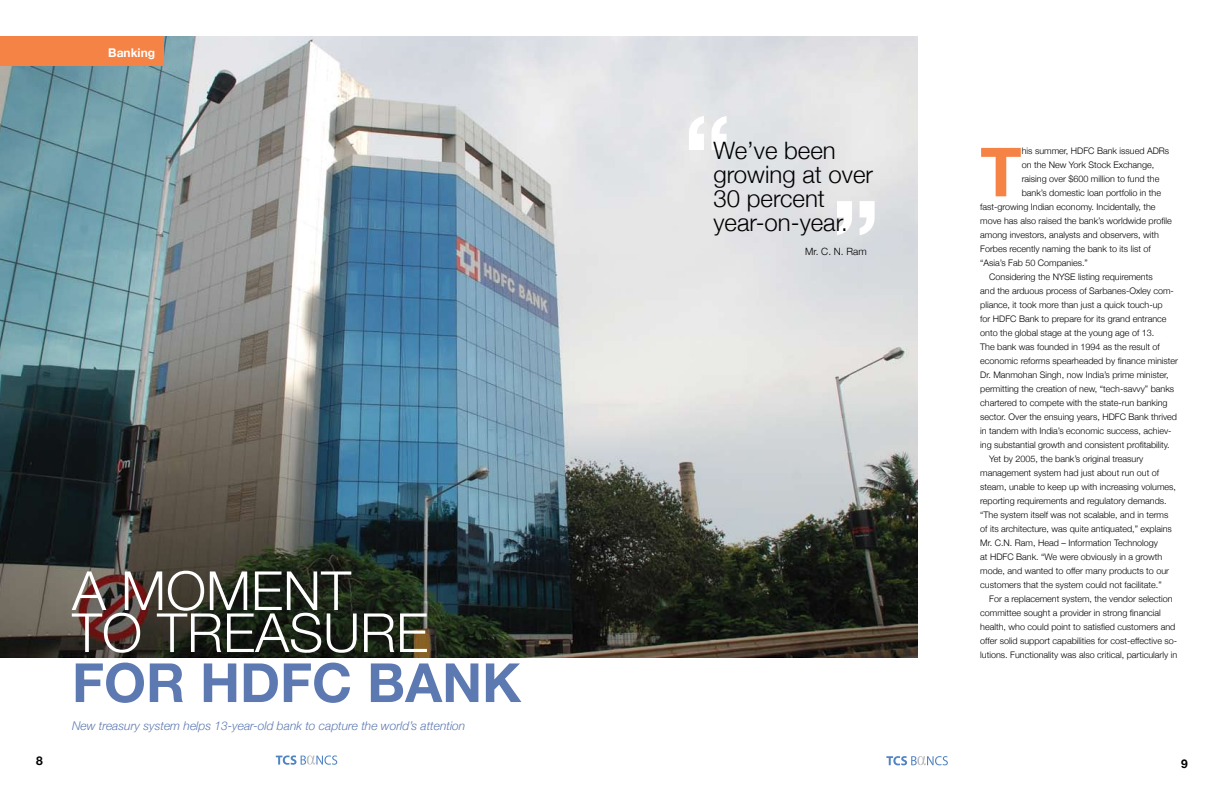
<style>
.page{position:relative;width:1224px;height:792px;background:#fff}
.page>*{position:absolute;margin:0;border:0;box-sizing:border-box;transform-origin:0 0}
.t1{font:700 106px "Helvetica Neue";color:#fff}
.t2{font:700 67.8px "Helvetica Neue";color:#f58345}
.t3{font:300 54px/42px "Helvetica Neue";color:#fff}
.t4{font:700 54px "Helvetica Neue";color:#5c79b2}
.t5{font:300 24px/24px "Helvetica Neue";color:#000}
.t6{font:italic 300 12px "Helvetica Neue";color:#5c79b2}
.t7{font:700 12px "Helvetica Neue";color:#fff}
.t8{font:700 12px "Helvetica Neue";color:#000}
.t9{font:300 10px "Helvetica Neue";color:#000}
.t10{font:300 9px "Helvetica Neue";color:#000}
</style>
<div class="page">
<svg style="left:276px;top:755px;width:61px;height:10px"></svg>
<svg style="left:886px;top:756px;width:62px;height:9px"></svg>
<img style="left:0;top:36px;width:918px;height:622px">
<div style="left:0;top:36px;width:164px;height:30px;background:#f58345"></div>
<h3 class="t7" style="left:108px;top:45px;width:48px">BANKING</h3>
<h3 class="t3" style="left:72px;top:569px;width:358px">a moment to treasure</h3>
<h3 class="t4" style="left:72px;top:649px;width:451px">FOR HDFC BANK</h3>
<h3 class="t6" style="left:72px;top:719px;width:395px">New treasury system helps 13-year-old bank to capture the world’s attention</h3>
<h1 class="t1" style="left:683px;top:88px;width:51px">“</h1>
<h3 class="t5" style="left:713px;top:138px;width:161px">We’ve been growing at over<br>30 percent year-on-year.</h3>
<p class="t9" style="left:805px;top:245px;width:63px">Mr. C. N. Ram</p>
<h1 class="t1" style="left:831px;top:173px;width:51px">”</h1>
<h2 class="t2" style="left:980px;top:130px;width:43px">T</h2>
<p class="t10" style="left:1022px;top:146px;width:149px">his summer, HDFC Bank issued ADRs</p>
<p class="t10" style="left:1022px;top:160px;width:134px">on the New York Stock Exchange,</p>
<p class="t10" style="left:1022px;top:174px;width:139px">raising over $600 million to fund the</p>
<p class="t10" style="left:1022px;top:188px;width:141px">bank’s domestic loan portfolio in the</p>
<p class="t10" style="left:980px;top:202px;width:177px">fast-growing Indian economy. Incidentally, the</p>
<p class="t10" style="left:980px;top:216px;width:193px">move has also raised the bank’s worldwide profile</p>
<p class="t10" style="left:980px;top:230px;width:180px">among investors, analysts and observers, with</p>
<p class="t10" style="left:980px;top:244px;width:172px">Forbes recently naming the bank to its list of</p>
<p class="t10" style="left:980px;top:258px;width:109px">“Asia’s Fab 50 Companies.”</p>
<p class="t10" style="left:989px;top:272px;width:165px">Considering the NYSE listing requirements</p>
<p class="t10" style="left:980px;top:286px;width:195px">and the arduous process of Sarbanes-Oxley com-</p>
<p class="t10" style="left:980px;top:300px;width:184px">pliance, it took more than just a quick touch-up</p>
<p class="t10" style="left:980px;top:314px;width:188px">for HDFC Bank to prepare for its grand entrance</p>
<p class="t10" style="left:980px;top:328px;width:176px">onto the global stage at the young age of 13.</p>
<p class="t10" style="left:980px;top:342px;width:181px">The bank was founded in 1994 as the result of</p>
<p class="t10" style="left:980px;top:356px;width:199px">economic reforms spearheaded by finance minister</p>
<p class="t10" style="left:980px;top:370px;width:190px">Dr. Manmohan Singh, now India’s prime minister,</p>
<p class="t10" style="left:980px;top:384px;width:196px">permitting the creation of new, “tech-savvy” banks</p>
<p class="t10" style="left:980px;top:398px;width:189px">chartered to compete with the state-run banking</p>
<p class="t10" style="left:980px;top:412px;width:198px">sector. Over the ensuing years, HDFC Bank thrived</p>
<p class="t10" style="left:980px;top:426px;width:193px">in tandem with India’s economic success, achiev-</p>
<p class="t10" style="left:980px;top:440px;width:191px">ing substantial growth and consistent profitability.</p>
<p class="t10" style="left:989px;top:454px;width:156px">Yet by 2005, the bank’s original treasury</p>
<p class="t10" style="left:980px;top:468px;width:181px">management system had just about run out of</p>
<p class="t10" style="left:980px;top:482px;width:197px">steam, unable to keep up with increasing volumes,</p>
<p class="t10" style="left:980px;top:496px;width:188px">reporting requirements and regulatory demands.</p>
<p class="t10" style="left:980px;top:510px;width:190px">“The system itself was not scalable, and in terms</p>
<p class="t10" style="left:980px;top:524px;width:193px">of its architecture, was quite antiquated,” explains</p>
<p class="t10" style="left:980px;top:538px;width:179px">Mr. C.N. Ram, Head – Information Technology</p>
<p class="t10" style="left:980px;top:552px;width:184px">at HDFC Bank. “We were obviously in a growth</p>
<p class="t10" style="left:980px;top:566px;width:190px">mode, and wanted to offer many products to our</p>
<p class="t10" style="left:980px;top:580px;width:183px">customers that the system could not facilitate.”</p>
<p class="t10" style="left:989px;top:594px;width:185px">For a replacement system, the vendor selection</p>
<p class="t10" style="left:980px;top:608px;width:182px">committee sought a provider in strong financial</p>
<p class="t10" style="left:980px;top:622px;width:197px">health, who could point to satisfied customers and</p>
<p class="t10" style="left:980px;top:636px;width:199px">offer solid support capabilities for cost-effective so-</p>
<p class="t10" style="left:980px;top:650px;width:199px">lutions. Functionality was also critical, particularly in</p>
<h3 class="t8" style="left:36px;top:753px;width:8px">8</h3>
<h3 class="t8" style="left:1181px;top:756px;width:8px">9</h3>
</div>
